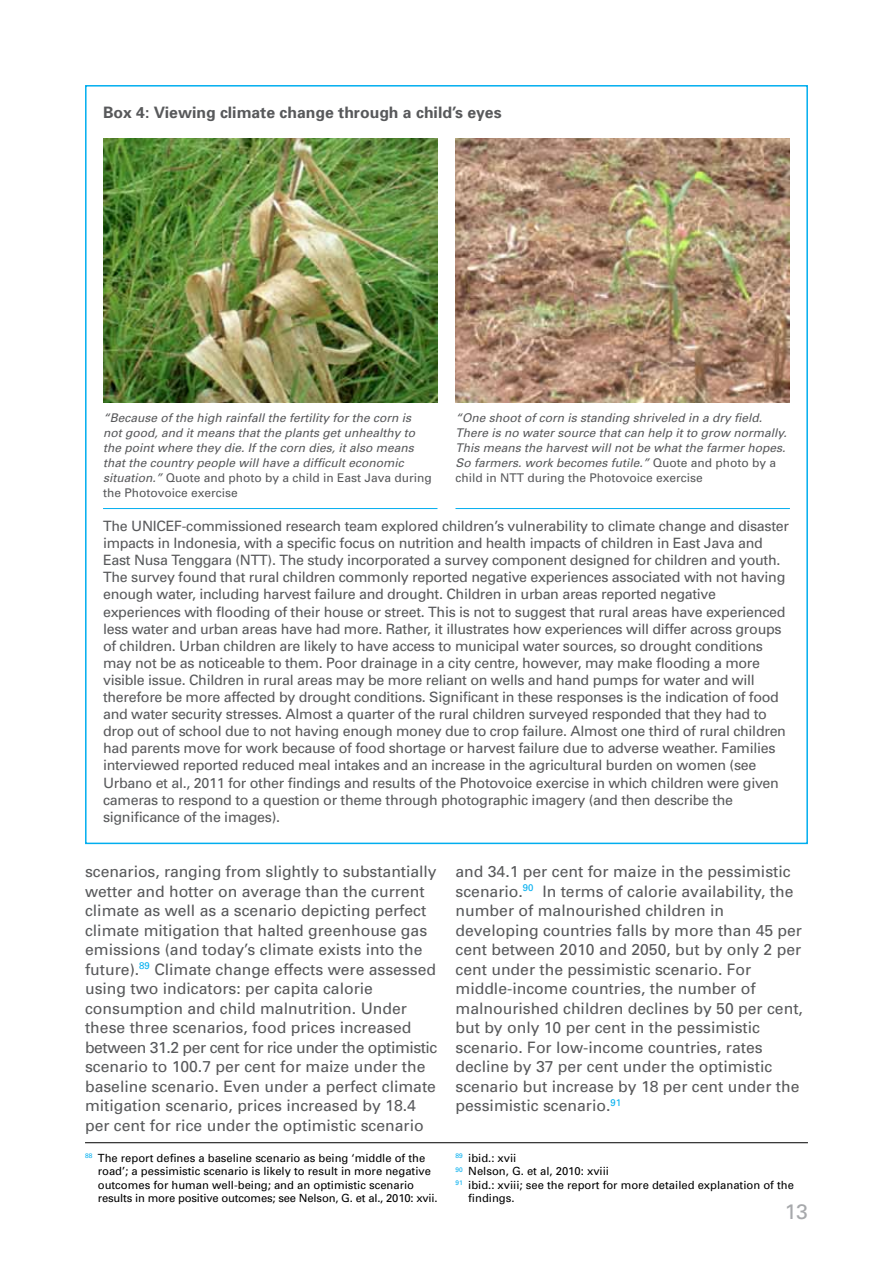
<style>
.page{position:relative;width:893px;height:1263px;background:#fff}
.page>*{position:absolute;margin:0;border:0;box-sizing:border-box;transform-origin:0 0}
.t1{font:21px "Univers";color:#a7a9ac}
.t2{font:15.75px/19.5px "Univers";color:#58595b}
.t3{font:700 15.75px "Univers";color:#58595b}
.t4{font:14.25px/17.1px "Univers";letter-spacing:-.02em;color:#58595b}
.t5{font:italic 12px/15px "Univers";color:#58595b}
.t6{font:11.25px/13.5px "Univers";color:#000}
.s1{font-style:normal}
</style>
<div class="page">
<img style="left:103px;top:139px;width:334px;height:264px">
<img style="left:455px;top:139px;width:335px;height:264px">
<hr style="left:103px;top:508px;width:334px;height:1px;background:#00aeef">
<hr style="left:455px;top:508px;width:335px;height:1px;background:#00aeef">
<hr style="left:85px;top:1142px;width:723px;height:1px;background:#000">
<p class="t3" style="left:103px;top:103px;width:400px">Box 4: Viewing climate change through a child’s eyes</p>
<p class="t5" style="left:103px;top:411px;width:330px">“Because of the high rainfall the fertility for the corn is not good, and it means that the plants get unhealthy to the point where they die. If the corn dies, it also means that the country people will have a difficult economic situation.” <span class="s1">Quote and photo by a child in East Java during the Photovoice exercise</span></p>
<p class="t5" style="left:455px;top:411px;width:333px">“One shoot of corn is standing shriveled in a dry field.<br>There is no water source that can help it to grow normally.<br>This means the harvest will not be what the farmer hopes.<br>So farmers. work becomes futile.” <span class="s1">Quote and photo by a child in NTT during the Photovoice exercise</span></p>
<p class="t4" style="left:103px;top:517px;width:687px">The UNICEF-commissioned research team explored children’s vulnerability to climate change and disaster impacts in Indonesia, with a specific focus on nutrition and health impacts of children in East Java and East Nusa Tenggara (NTT). The study incorporated a survey component designed for children and youth.<br>The survey found that rural children commonly reported negative experiences associated with not having enough water, including harvest failure and drought. Children in urban areas reported negative experiences with flooding of their house or street. This is not to suggest that rural areas have experienced less water and urban areas have had more. Rather, it illustrates how experiences will differ across groups of children. Urban children are likely to have access to municipal water sources, so drought conditions may not be as noticeable to them. Poor drainage in a city centre, however, may make flooding a more visible issue. Children in rural areas may be more reliant on wells and hand pumps for water and will therefore be more affected by drought conditions. Significant in these responses is the indication of food and water security stresses. Almost a quarter of the rural children surveyed responded that they had to drop out of school due to not having enough money due to crop failure. Almost one third of rural children had parents move for work because of food shortage or harvest failure due to adverse weather. Families interviewed reported reduced meal intakes and an increase in the agricultural burden on women (see Urbano et al., 2011 for other findings and results of the Photovoice exercise in which children were given cameras to respond to a question or theme through photographic imagery (and then describe the significance of the images).</p>
<p class="t2" style="left:85px;top:862px;width:354px">scenarios, ranging from slightly to substantially wetter and hotter on average than the current climate as well as a scenario depicting perfect climate mitigation that halted greenhouse gas emissions (and today’s climate exists into the future).<sup>89</sup> Climate change effects were assessed using two indicators: per capita calorie consumption and child malnutrition. Under these three scenarios, food prices increased between 31.2 per cent for rice under the optimistic scenario to 100.7 per cent for maize under the baseline scenario. Even under a perfect climate mitigation scenario, prices increased by 18.4 per cent for rice under the optimistic scenario</p>
<p class="t2" style="left:455px;top:862px;width:349px">and 34.1 per cent for maize in the pessimistic scenario.<sup>90</sup> In terms of calorie availability, the number of malnourished children in developing countries falls by more than 45 per cent between 2010 and 2050, but by only 2 per cent under the pessimistic scenario. For middle-income countries, the number of malnourished children declines by 50 per cent, but by only 10 per cent in the pessimistic scenario. For low-income countries, rates decline by 37 per cent under the optimistic scenario but increase by 18 per cent under the pessimistic scenario.<sup>91</sup></p>
<p class="t6" style="left:98px;top:1151px;width:341px;text-indent:-13px"><sup>88</sup> The report defines a baseline scenario as being ‘middle of the road’; a pessimistic scenario is likely to result in more negative outcomes for human well-being; and an optimistic scenario results in more positive outcomes; see Nelson, G. et al., 2010: xvii.</p>
<p class="t6" style="left:455px;top:1151px;width:62px"><sup>89</sup> ibid.: xvii</p>
<p class="t6" style="left:455px;top:1165px;width:155px"><sup>90</sup> Nelson, G. et al, 2010: xviii</p>
<p class="t6" style="left:455px;top:1178px;width:340px"><sup>91</sup> ibid.: xviii; see the report for more detailed explanation of the</p>
<p class="t6" style="left:468px;top:1192px;width:48px">findings.</p>
<h1 class="t1" style="left:785px;top:1199px;width:25px">13</h1>
</div>
